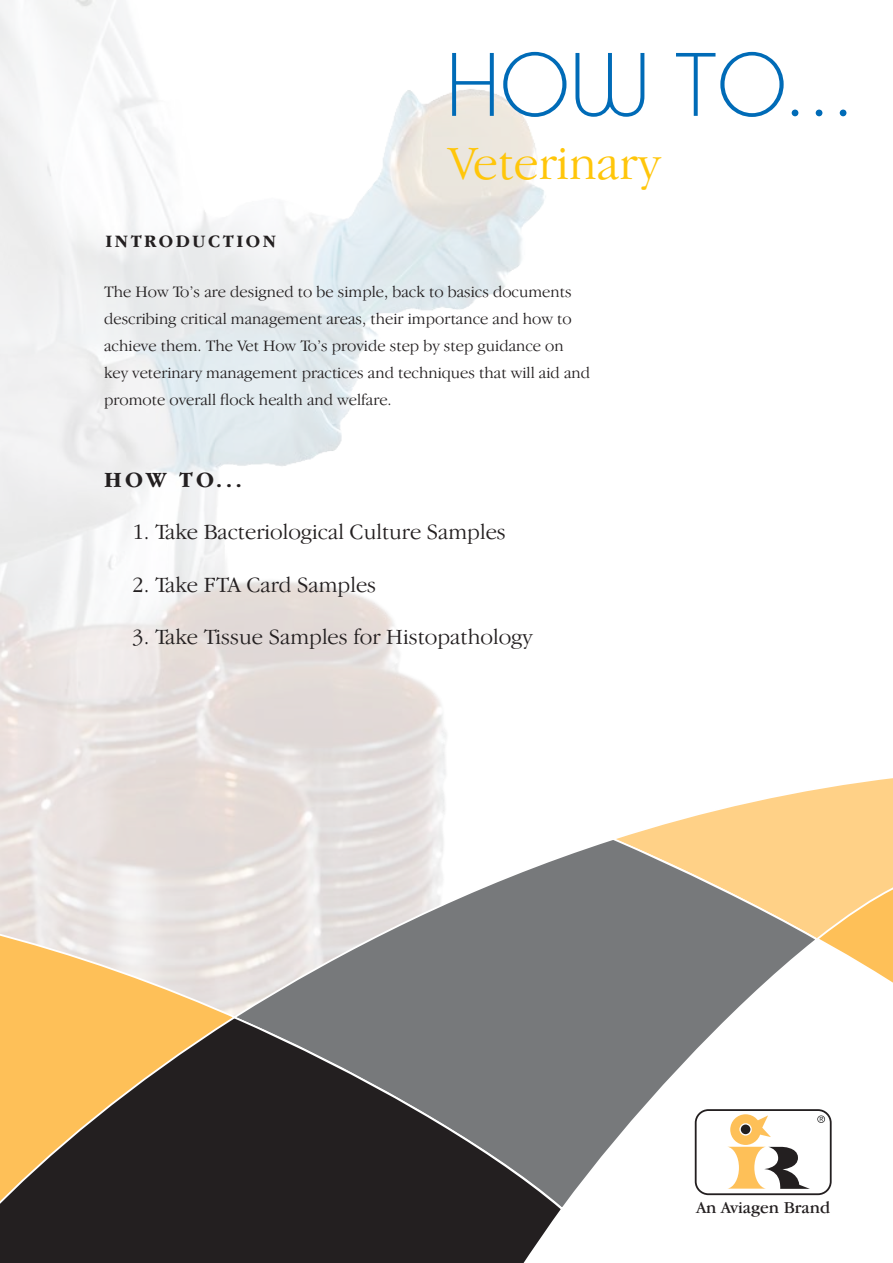
<style>
.page{position:relative;width:893px;height:1263px;background:#fff}
.page>*{position:absolute;margin:0;border:0;box-sizing:border-box;transform-origin:0 0}
.t1{font:300 49.5px "Garamond IT Cby BT";color:#ffc60a}
.t2{font:300 22.5px "Garamond IT Cby BT";color:#231f20}
.t3{font:700 22.5px "Garamond IT Cby BT";color:#231f20}
.t4{font:700 18px "Garamond IT Cby BT";letter-spacing:.14em;color:#231f20}
.t5{font:17.25px "Garamond IT Cby BT";color:#231f20}
.t6{font:300 16.5px/27px "Garamond IT Cby BT";color:#231f20}
</style>
<div class="page">
<svg style="left:452px;top:52px;width:394px;height:65px"></svg>
<svg style="left:0;top:928px;width:230px;height:87px;background:#f4d39f"></svg>
<svg style="left:823px;top:941px;width:70px;height:42px"></svg>
<svg style="left:625px;top:778px;width:268px;height:163px;fill:#ffd187"></svg>
<svg style="left:230px;top:836px;width:590px;height:369px"></svg>
<svg style="left:0;top:1015px;width:564px;height:248px;background:#584d3f"></svg>
<div style="left:692px;top:1106px;width:142px;height:92px;border:7px solid #fff;border-radius:13px"></div>
<div style="left:696px;top:1110px;width:135px;height:84px;background:#fff;border-radius:13px"></div>
<div style="left:695px;top:1109px;width:137px;height:86px;border:2px solid #231f20;border-radius:13px"></div>
<div style="left:730px;top:1114px;width:31px;height:31px;background:#fec058;border-radius:50%"></div>
<svg style="left:728px;top:1147px;width:82px;height:42px"></svg>
<svg style="left:740px;top:1124px;width:11px;height:11px"></svg>
<div style="left:739px;top:1123px;width:13px;height:12px;border:1px solid #fff;border-radius:50%"></div>
<svg style="left:757px;top:1115px;width:14px;height:22px"></svg>
<svg style="left:817px;top:1115px;width:8px;height:8px"></svg>
<p class="t4" style="left:106px;top:232px;width:131px">INTRODUCTIO</p>
<p class="t4" style="left:263px;top:232px;width:15px">N</p>
<h1 class="t1" style="left:449px;top:134px;width:213px">Veterinary</h1>
<p class="t6" style="left:104px;top:278px;width:487px">The How To’s are designed to be simple, back to basics documents describing critical management areas, their importance and how to achieve them. The Vet How To’s provide step by step guidance on key veterinary management practices and techniques that will aid and promote overall flock health and welfare.</p>
<h2 class="t3" style="left:104px;top:467px;width:139px">HOW TO...</h2>
<h2 class="t2" style="left:133px;top:519px;width:375px">1. Take Bacteriological Culture Samples</h2>
<h2 class="t2" style="left:133px;top:571px;width:245px">2. Take FTA Card Samples</h2>
<h2 class="t2" style="left:133px;top:624px;width:402px">3. Take Tissue Samples for Histopathology</h2>
<p class="t5" style="left:696px;top:1197px;width:135px">An Aviagen Brand</p>
</div>
